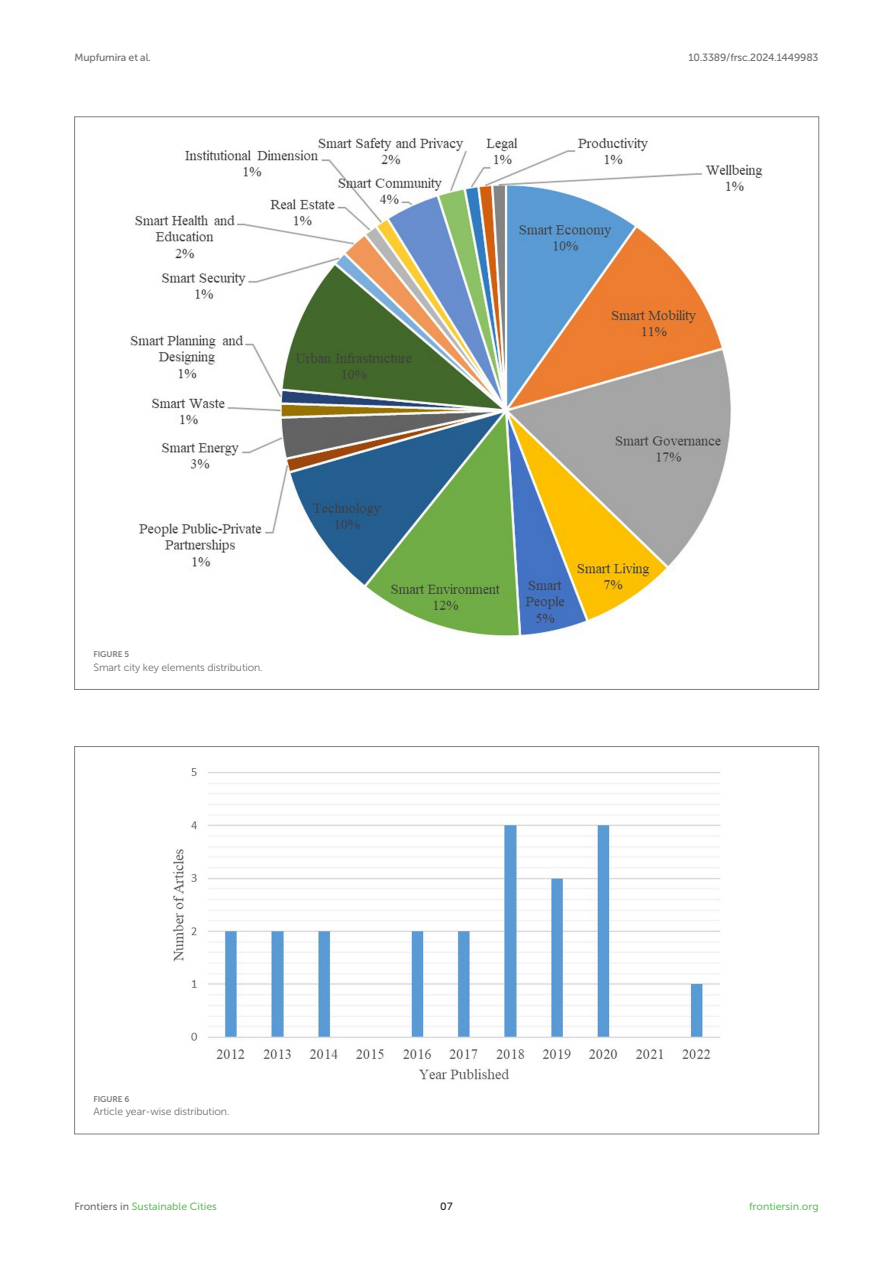
<style>
.page{position:relative;width:893px;height:1263px;background:#fff}
.page>*{position:absolute;margin:0;border:0;box-sizing:border-box;transform-origin:0 0}
.FIG_LEG{font:10.5px "Museo Sans 300";letter-spacing:-.01em;color:#706f70}
.t1{font:10.5px "Museo Sans 500";color:#65c161}
.t2{font:10.5px "Museo Sans 500";letter-spacing:-.015em;color:#706f70}
.t3{font:10.5px "Museo Sans 500";color:#1b1c1b}
.FIG_HD{font:8.25px "Museo Sans 700";letter-spacing:-.01em;color:#7e7f7f}
.s1{color:#706f70}
</style>
<div class="page">
<img style="left:130px;top:137px;width:633px;height:499px">
<img style="left:173px;top:768px;width:548px;height:312px">
<p class="t2" style="left:74px;top:51px;width:78px">Mupfumira et al.</p>
<p class="t2" style="left:688px;top:51px;width:132px">10.3389/frsc.2024.1449983</p>
<p class="FIG_HD" style="left:94px;top:649px;width:37px">FIGURE 5</p>
<p class="FIG_LEG" style="left:94px;top:661px;width:171px">Smart city key elements distribution.</p>
<p class="FIG_HD" style="left:94px;top:1094px;width:37px">FIGURE 6</p>
<p class="FIG_LEG" style="left:94px;top:1106px;width:137px">Article year-wise distribution.</p>
<p class="t1" style="left:74px;top:1200px;width:144px"><span class="s1">Frontiers in</span> Sustainable Cities</p>
<p class="t3" style="left:440px;top:1200px;width:14px">07</p>
<p class="t1" style="left:749px;top:1200px;width:71px">frontiersin.org</p>
</div>
